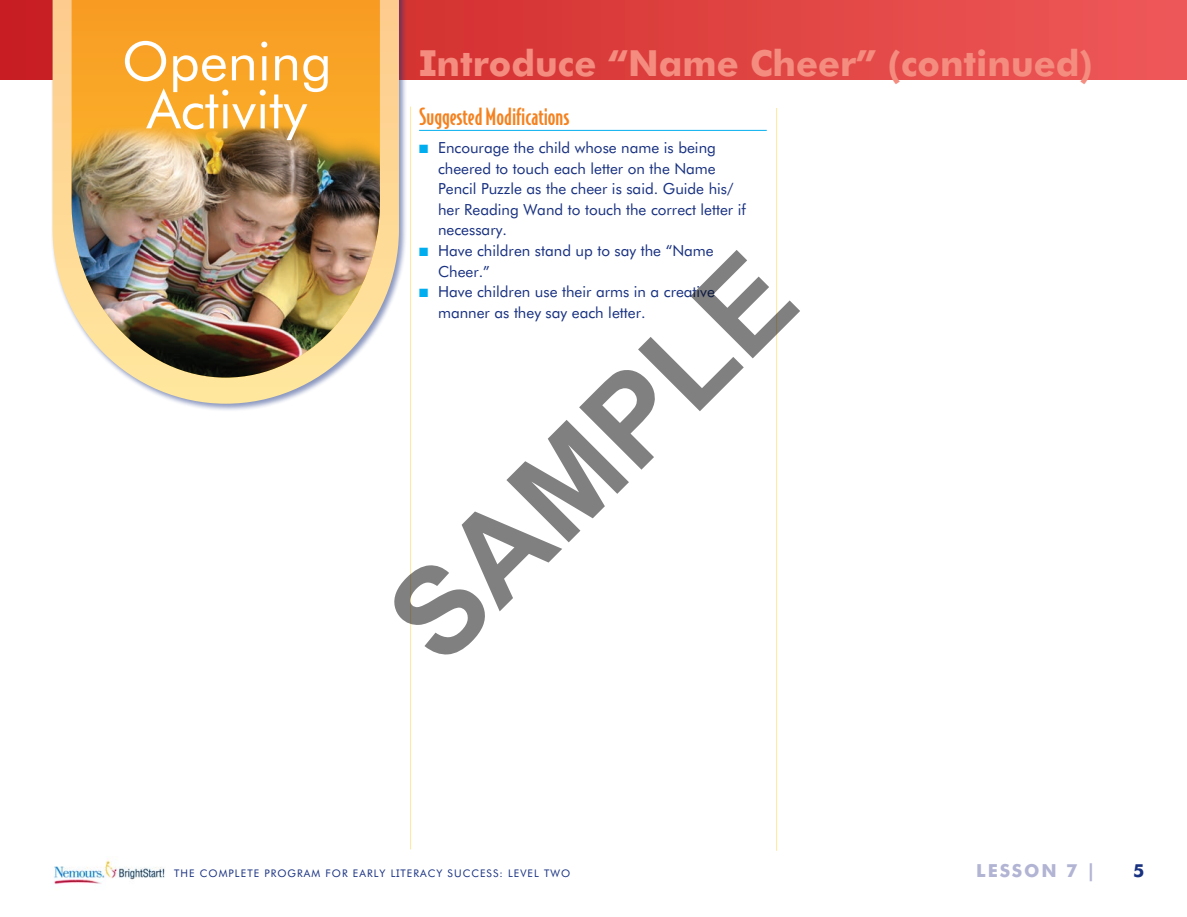
<style>
.page{position:relative;width:1187px;height:917px;background:#fff}
.page>*{position:absolute;margin:0;border:0;box-sizing:border-box;transform-origin:0 0}
.t1{font:700 123.15px "Arial";color:rgb(0 0 0/.5)}
.t2{font:54px "Futura MFMF";color:#fff}
.t3{font:700 36px "Futura MFMF";color:#f48c80}
.t4{font:500 22.5px "Bodega Sans";color:#f58220}
.t5{font:700 18px "Futura MFMF";letter-spacing:.1em;color:#b2b4d4}
.t6{font:700 18px "Futura MFMF";color:#183181}
.t7{font:15.3px/20.5px "Futura MFMF";color:#183181}
.t8{font:10.5px "Futura MFMF";letter-spacing:.1em;color:#183181}
.s1{color:#00aeef}
</style>
<div class="page">
<svg style="left:0;top:0;width:1186px;height:80px;background:#df4242"></svg>
<div style="left:51px;top:0;width:356px;height:412px;background:#183181;opacity:.5"></div>
<svg style="left:53px;top:0;width:346px;height:404px"></svg>
<div style="left:72px;top:0;width:308px;height:123px;background:#f9a326"></div>
<img style="left:72px;top:123px;width:308px;height:254px">
<img style="left:52px;top:860px;width:113px;height:25px">
<hr style="left:410px;top:107px;width:1px;height:742px;background:#ffe79e">
<hr style="left:776px;top:108px;width:1px;height:742px;background:#ffe79e">
<hr style="left:419px;top:130px;width:347px;height:1px;background:#00aeef">
<h2 class="t2" style="left:122px;top:28px;width:211px">Opening</h2>
<h3 class="t3" style="left:419px;top:41px;width:674px">Introduce “Name Cheer” (continued)</h3>
<h2 class="t2" style="left:147px;top:76px;width:162px">Activity</h2>
<h3 class="t4" style="left:419px;top:103px;width:152px">Suggested Modifications</h3>
<p class="t7" style="left:438px;top:137px;width:309px;text-indent:-19px"><span class="s1">■</span> Encourage the child whose name is being cheered to touch each letter on the Name Pencil Puzzle as the cheer is said. Guide his/ her Reading Wand to touch the correct letter if necessary.</p>
<p class="t7" style="left:438px;top:240px;width:277px;text-indent:-19px"><span class="s1">■</span> Have children stand up to say the “Name<br>Cheer.”</p>
<p class="t7" style="left:438px;top:281px;width:278px;text-indent:-19px"><span class="s1">■</span> Have children use their arms in a creative manner as they say each letter.</p>
<h1 class="t1" style="left:353px;top:581px;width:514px;rotate:-45deg">SAMPLE</h1>
<p class="t8" style="left:174px;top:866px;width:428px">The Complete Program for Early Literacy Succ ess : level TWO</p>
<p class="t5" style="left:976px;top:859px;width:121px">Lesson 7 |</p>
<p class="t6" style="left:1133px;top:859px;width:13px">5</p>
</div>
